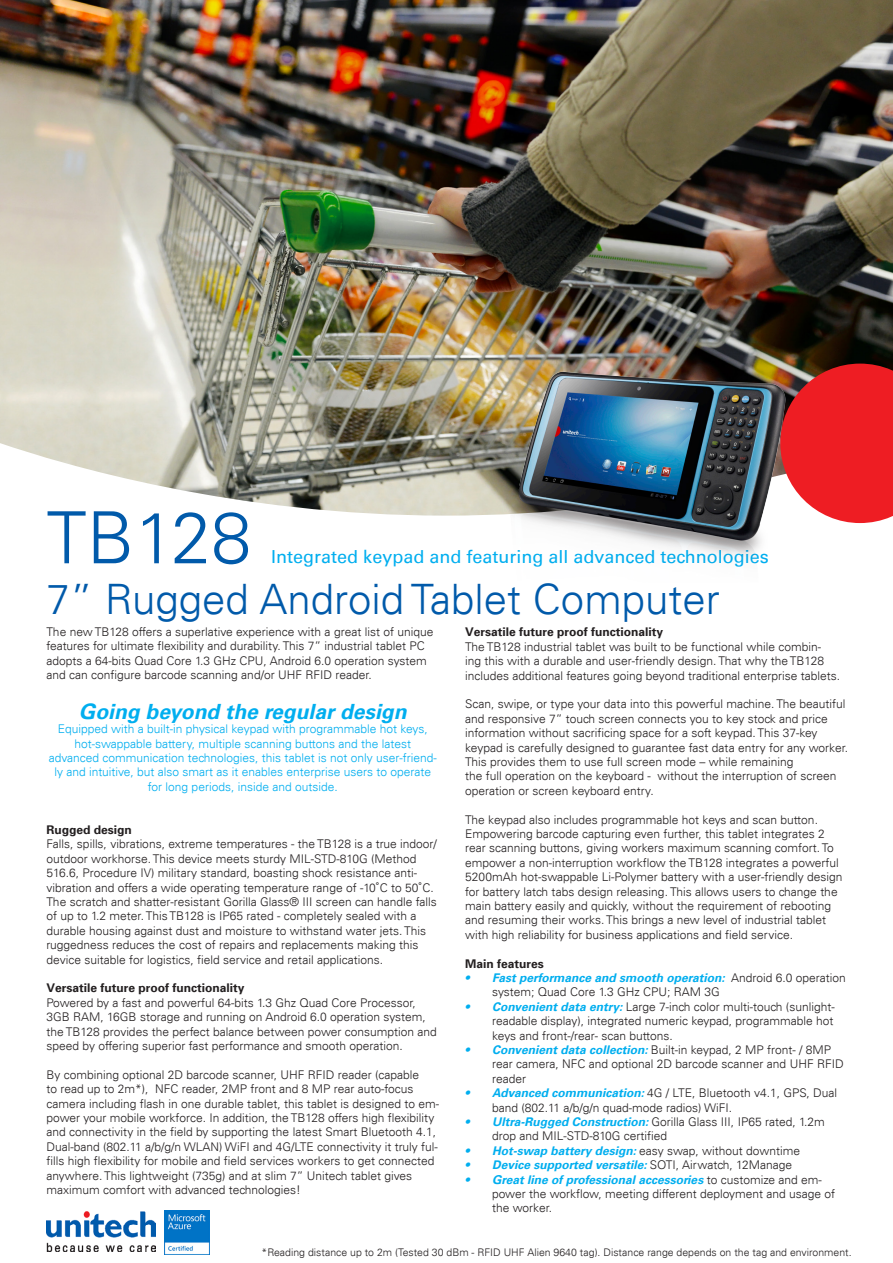
<style>
.page{position:relative;width:893px;height:1263px;background:#fff}
.page>*{position:absolute;margin:0;border:0;box-sizing:border-box;transform-origin:0 0}
.t1{font:300 72px "Univers LT";color:#015aaa}
.t2{font:300 42px "Univers LT";color:#015aaa}
.t3{font:italic 700 21px "Univers LT";color:#00aeef}
.t4{font:18px "Univers LT";color:#00aeef}
.t5{font:300 12px/14.4px "Univers LT";color:#231f20}
.t6{font:300 12px/14.4px "Univers LT";color:#00aeef;text-align:center}
.t7{font:700 12px "Univers 65";color:#231f20}
.t8{font:italic 700 12px "Univers LT";color:#00aeef}
.t9{font:300 10.5px "Univers LT";color:#231f20}
.s1{font-family:"Helvetica";font-weight:700}
.s2{font-weight:700;font-style:italic;color:#00aeef}
.s3{font-weight:300;font-style:normal;color:#231f20}
</style>
<div class="page">
<img style="left:0;top:0;width:893px;height:516px">
<div style="left:806px;top:364px;width:87px;height:159px;background:#ee1d23"></div>
<img style="left:47px;top:1211px;width:108px;height:40px">
<img style="left:165px;top:1210px;width:44px;height:44px">
<img style="left:499px;top:359px;width:307px;height:199px">
<p class="t1" style="left:47px;top:494px;width:206px">TB128</p>
<p class="t4" style="left:271px;top:546px;width:499px">Integrated keypad and featuring all advanced technologies</p>
<p class="t2" style="left:47px;top:573px;width:675px">7” Rugged Android Tablet Computer</p>
<p class="t5" style="left:47px;top:624px;width:388px">The new TB128 offers a superlative experience with a great list of unique features for ultimate flexibility and durability. This 7” industrial tablet PC adopts a 64-bits Quad Core 1.3 GHz CPU, Android 6.0 operation system and can configure barcode scanning and/or UHF RFID reader.</p>
<p class="t3" style="left:79px;top:699px;width:329px">Going beyond the regular design</p>
<p class="t6" style="left:49px;top:722px;width:390px">Equipped with a built-in physical keypad with programmable hot keys, hot-swappable battery, multiple scanning buttons and the latest advanced communication technologies, this tablet is not only user-friend&shy;ly and intuitive, but also smart as it enables enterprise users to operate for long periods, inside and outside.</p>
<p class="t7" style="left:47px;top:822px;width:87px">Rugged design</p>
<p class="t5" style="left:47px;top:837px;width:392px">Falls, spills, vibrations, extreme temperatures - the TB128 is a true indoor/ outdoor workhorse. This device meets sturdy MIL-STD-810G (Method 516.6, Procedure IV) military standard, boasting shock resistance anti&shy;vibration and offers a wide operating temperature range of -10<span class="s1">˚</span>C to 50<span class="s1">˚</span>C.<br>The scratch and shatter-resistant Gorilla Glass® III screen can handle falls of up to 1.2 meter. This TB128 is IP65 rated - completely sealed with a durable housing against dust and moisture to withstand water jets. This ruggedness reduces the cost of repairs and replacements making this device suitable for logistics, field service and retail applications.</p>
<p class="t7" style="left:47px;top:980px;width:200px">Versatile future proof functionality</p>
<p class="t5" style="left:47px;top:995px;width:392px">Powered by a fast and powerful 64-bits 1.3 Ghz Quad Core Processor, 3GB RAM, 16GB storage and running on Android 6.0 operation system, the TB128 provides the perfect balance between power consumption and speed by offering superior fast performance and smooth operation.</p>
<p class="t5" style="left:47px;top:1067px;width:394px">By combining optional 2D barcode scanner, UHF RFID reader (capable<br>to read up to 2m*), NFC reader, 2MP front and 8 MP rear auto-focus camera including flash in one durable tablet, this tablet is designed to em&shy;power your mobile workforce. In addition, the TB128 offers high flexibility and connectivity in the field by supporting the latest Smart Bluetooth 4.1, Dual-band (802.11 a/b/g/n WLAN) WiFI and 4G/LTE connectivity it truly ful&shy;fills high flexibility for mobile and field services workers to get connected anywhere. This lightweight (735g) and at slim 7” Unitech tablet gives maximum comfort with advanced technologies!</p>
<p class="t7" style="left:465px;top:624px;width:200px">Versatile future proof functionality</p>
<p class="t5" style="left:465px;top:639px;width:377px">The TB128 industrial tablet was built to be functional while combin-<br>ing this with a durable and user-friendly design. That why the TB128 includes additional features going beyond traditional enterprise tablets.</p>
<p class="t5" style="left:465px;top:697px;width:384px">Scan, swipe, or type your data into this powerful machine. The beautiful and responsive 7” touch screen connects you to key stock and price information without sacrificing space for a soft keypad. This 37-key keypad is carefully designed to guarantee fast data entry for any worker.<br>This provides them to use full screen mode – while remaining<br>the full operation on the keyboard - without the interruption of screen operation or screen keyboard entry.</p>
<p class="t5" style="left:465px;top:812px;width:379px">The keypad also includes programmable hot keys and scan button.<br>Empowering barcode capturing even further, this tablet integrates 2 rear scanning buttons, giving workers maximum scanning comfort. To empower a non-interruption workflow the TB128 integrates a powerful 5200mAh hot-swappable Li-Polymer battery with a user-friendly design for battery latch tabs design releasing. This allows users to change the main battery easily and quickly, without the requirement of rebooting and resuming their works. This brings a new level of industrial tablet with high reliability for business applications and field service.</p>
<p class="t7" style="left:465px;top:956px;width:80px">Main features</p>
<p class="t5" style="left:492px;top:970px;width:355px;text-indent:-27px"><span class="s2">• Fast performance and smooth operation:</span> Android 6.0 operation system; Quad Core 1.3 GHz CPU; RAM 3G</p>
<p class="t5" style="left:492px;top:999px;width:344px;text-align:justify;text-indent:-27px"><span class="s2">• Convenient data entry:</span> Large 7-inch color multi-touch (sunlight&shy;readable display), integrated numeric keypad, programmable hot keys and front-/rear- scan buttons.</p>
<p class="t5" style="left:492px;top:1042px;width:353px;text-indent:-27px"><span class="s2">• Convenient data collection:</span> Built-in keypad, 2 MP front- / 8MP rear camera, NFC and optional 2D barcode scanner and UHF RFID reader</p>
<p class="t5" style="left:492px;top:1086px;width:346px;text-indent:-27px"><span class="s2">• Advanced communication:</span> 4G / LTE, Bluetooth v4.1, GPS, Dual band (802.11 a/b/g/n quad-mode radios) WiFI.</p>
<p class="t5" style="left:492px;top:1114px;width:334px;text-indent:-27px"><span class="s2">• Ultra-Rugged Construction:</span> Gorilla Glass III, IP65 rated, 1.2m drop and MIL-STD-810G certified</p>
<p class="t5" style="left:465px;top:1143px;width:336px"><span class="s2">• Hot-swap battery design:</span> easy swap, without downtime</p>
<p class="t8" style="left:465px;top:1158px;width:328px">• Device supported versatile: <span class="s3">SOTI, Airwatch, 12Manage</span></p>
<p class="t5" style="left:492px;top:1172px;width:344px;text-indent:-27px"><span class="s2">• Great line of professional accessories</span> to customize and em&shy;power the workflow, meeting different deployment and usage of the worker.</p>
<p class="t9" style="left:261px;top:1245px;width:592px">*Reading distance up to 2m (Tested 30 dBm - RFID UHF Alien 9640 tag). Distance range depends on the tag and environment.</p>
</div>
